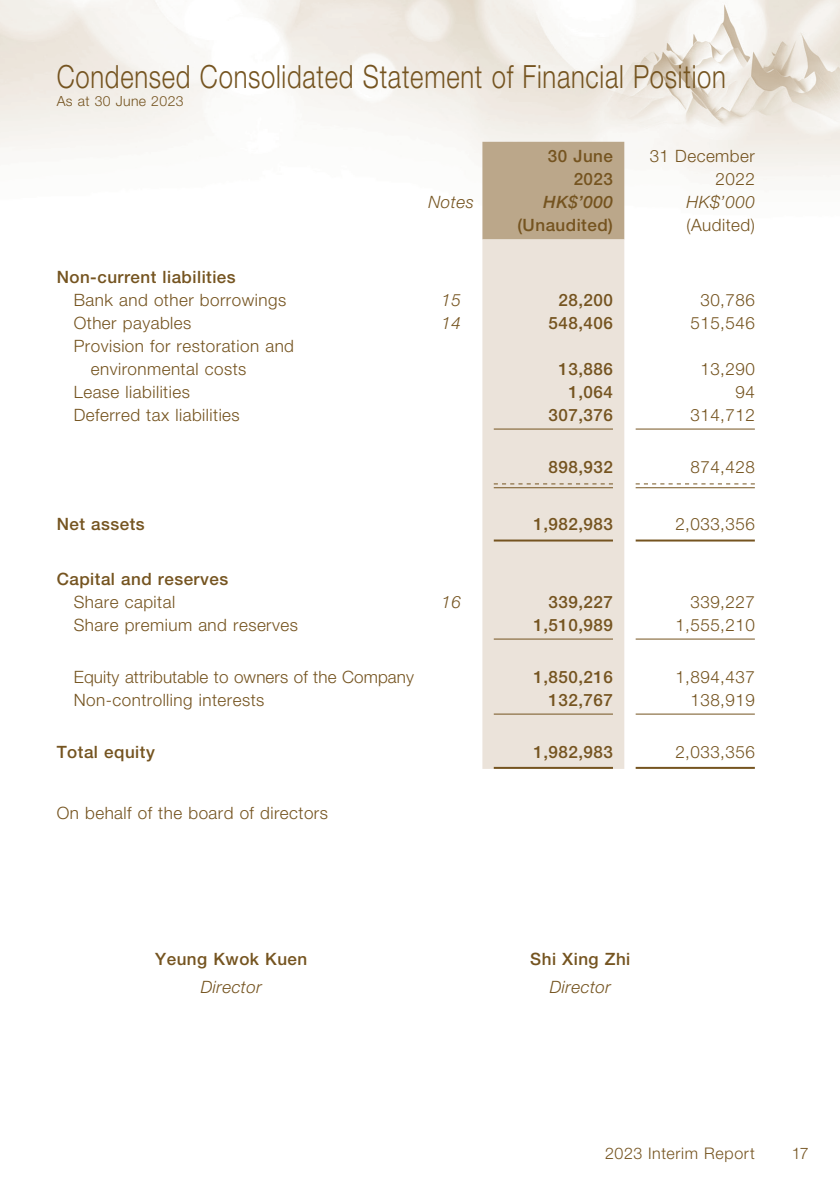
<style>
.page{position:relative;width:840px;height:1191px;background:#fff}
.page>*{position:absolute;margin:0;border:0;box-sizing:border-box;transform-origin:0 0}
.t1{font:300 32px "Helvetica Neue LT Std";letter-spacing:.03em;color:#755420;scale:.8 1}
.t2{font:300 17px/23px "Helvetica Neue LT Std";letter-spacing:.03em;color:#755420;text-align:right}
.t3{font:500 17px/23px "Helvetica Neue LT Std";letter-spacing:.03em;color:#755420;text-align:right}
.t4{font:300 17px "Helvetica Neue LT Std";letter-spacing:.01em;color:#755420}
.t5{font:italic 300 17px "Helvetica Neue LT Std";letter-spacing:.03em;color:#755420}
.t6{font:italic 500 17px "Helvetica Neue LT Std";color:#755420}
.t7{font:300 16px "Helvetica Neue LT Std";letter-spacing:.04em;color:#755420}
.t8{font:300 14px "Helvetica Neue LT Std";letter-spacing:.03em;color:#755420}
</style>
<div class="page">
<img style="left:0;top:0;width:839px;height:769px">
<div style="left:482px;top:142px;width:142px;height:97px;background:#bba78a"></div>
<div style="left:482px;top:239px;width:142px;height:530px;background:#ebe3da"></div>
<hr style="left:493px;top:428px;width:119px;height:1px;background:#755420">
<hr style="left:635px;top:428px;width:119px;height:1px;background:#755420">
<svg style="left:493px;top:483px;width:119px;height:1px"></svg>
<hr style="left:493px;top:487px;width:119px;height:1px;background:#755420">
<svg style="left:635px;top:483px;width:119px;height:1px"></svg>
<hr style="left:635px;top:487px;width:119px;height:1px;background:#755420">
<hr style="left:493px;top:539px;width:119px;height:2px;background:#755420">
<hr style="left:635px;top:539px;width:119px;height:2px;background:#755420">
<hr style="left:493px;top:638px;width:119px;height:1px;background:#755420">
<hr style="left:635px;top:638px;width:119px;height:1px;background:#755420">
<hr style="left:493px;top:713px;width:119px;height:1px;background:#755420">
<hr style="left:635px;top:713px;width:119px;height:1px;background:#755420">
<hr style="left:493px;top:767px;width:119px;height:2px;background:#755420">
<hr style="left:635px;top:767px;width:119px;height:2px;background:#755420">
<h1 class="t1" style="left:57px;top:57px;width:837px">Condensed Consolidated Statement of Financial Position</h1>
<p class="t8" style="left:57px;top:92px;width:128px">As at 30 June 2023</p>
<p class="t3" style="left:547px;top:144px;width:67px">30 June<br>2023</p>
<p class="t2" style="left:649px;top:144px;width:107px">31 December<br>2022</p>
<p class="t5" style="left:428px;top:192px;width:47px">Notes</p>
<p class="t6" style="left:543px;top:192px;width:71px">HK$’000</p>
<p class="t5" style="left:686px;top:192px;width:70px">HK$’000</p>
<p class="t3" style="left:517px;top:213px;width:97px">(Unaudited)</p>
<p class="t2" style="left:686px;top:213px;width:70px">(Audited)</p>
<p class="t3" style="left:57px;top:265px;width:180px">Non-current liabilities</p>
<p class="t2" style="left:74px;top:288px;width:214px">Bank and other borrowings</p>
<p class="t5" style="left:441px;top:289px;width:21px">15</p>
<p class="t3" style="left:558px;top:288px;width:56px">28,200</p>
<p class="t2" style="left:700px;top:288px;width:56px">30,786</p>
<p class="t2" style="left:74px;top:311px;width:119px">Other payables</p>
<p class="t5" style="left:441px;top:312px;width:21px">14</p>
<p class="t3" style="left:548px;top:311px;width:66px">548,406</p>
<p class="t2" style="left:690px;top:311px;width:66px">515,546</p>
<p class="t2" style="left:91px;top:334px;width:205px;text-align:left;text-indent:-17px">Provision for restoration and environmental costs</p>
<p class="t3" style="left:558px;top:357px;width:56px">13,886</p>
<p class="t2" style="left:700px;top:357px;width:56px">13,290</p>
<p class="t2" style="left:74px;top:380px;width:118px">Lease liabilities</p>
<p class="t3" style="left:568px;top:380px;width:46px">1,064</p>
<p class="t2" style="left:735px;top:380px;width:21px">94</p>
<p class="t2" style="left:74px;top:403px;width:167px">Deferred tax liabilities</p>
<p class="t3" style="left:548px;top:403px;width:66px">307,376</p>
<p class="t2" style="left:690px;top:403px;width:66px">314,712</p>
<p class="t3" style="left:548px;top:455px;width:66px">898,932</p>
<p class="t2" style="left:690px;top:455px;width:66px">874,428</p>
<p class="t3" style="left:57px;top:512px;width:89px">Net assets</p>
<p class="t3" style="left:533px;top:512px;width:81px">1,982,983</p>
<p class="t2" style="left:675px;top:512px;width:81px">2,033,356</p>
<p class="t3" style="left:57px;top:567px;width:173px">Capital and reserves</p>
<p class="t2" style="left:74px;top:590px;width:103px">Share capital</p>
<p class="t5" style="left:441px;top:591px;width:21px">16</p>
<p class="t3" style="left:548px;top:590px;width:66px">339,227</p>
<p class="t2" style="left:690px;top:590px;width:66px">339,227</p>
<p class="t2" style="left:74px;top:613px;width:225px">Share premium and reserves</p>
<p class="t3" style="left:533px;top:613px;width:81px">1,510,989</p>
<p class="t2" style="left:675px;top:613px;width:81px">1,555,210</p>
<p class="t4" style="left:74px;top:666px;width:341px">Equity attributable to owners of the Company</p>
<p class="t3" style="left:533px;top:665px;width:81px">1,850,216</p>
<p class="t2" style="left:675px;top:665px;width:81px">1,894,437</p>
<p class="t2" style="left:74px;top:688px;width:192px">Non-controlling interests</p>
<p class="t3" style="left:548px;top:688px;width:66px">132,767</p>
<p class="t2" style="left:690px;top:688px;width:66px">138,919</p>
<p class="t3" style="left:57px;top:740px;width:99px">Total equity</p>
<p class="t3" style="left:533px;top:740px;width:81px">1,982,983</p>
<p class="t2" style="left:675px;top:740px;width:81px">2,033,356</p>
<p class="t2" style="left:57px;top:801px;width:272px">On behalf of the board of directors</p>
<p class="t3" style="left:155px;top:947px;width:153px">Yeung Kwok Kuen</p>
<p class="t3" style="left:530px;top:947px;width:102px">Shi Xing Zhi</p>
<p class="t5" style="left:201px;top:976px;width:62px">Director</p>
<p class="t5" style="left:549px;top:976px;width:62px">Director</p>
<p class="t7" style="left:605px;top:1143px;width:151px">2023 Interim Report</p>
<p class="t7" style="left:791px;top:1143px;width:19px">17</p>
</div>
